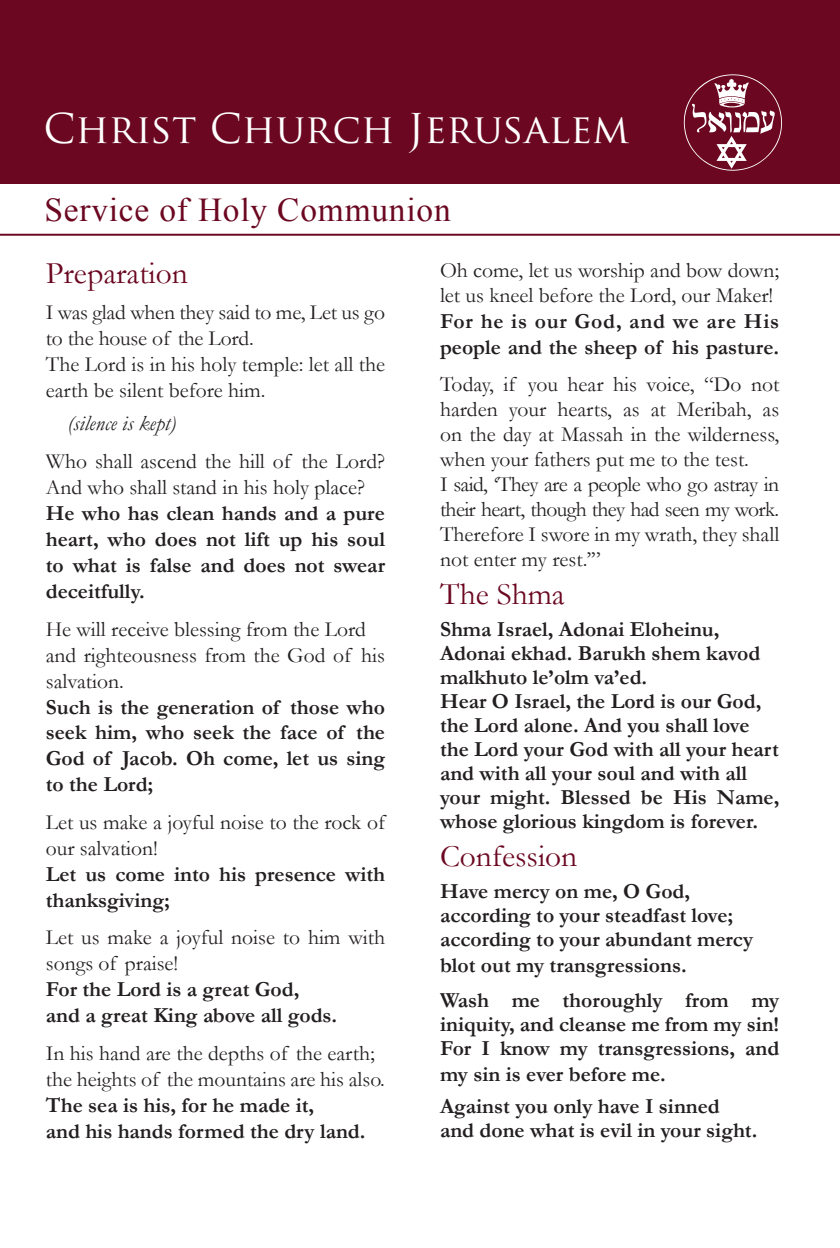
<style>
.page{position:relative;width:840px;height:1248px;background:#fff}
.page>*{position:absolute;margin:0;border:0;box-sizing:border-box;transform-origin:0 0}
.t1{font:40px "Trajan Pro";color:#fff}
.t2{font:33.4px "Times New Roman";letter-spacing:.025em;color:#6b0721}
.t3{font:31.4px "Garamond";color:#6b0721}
.t4{font:700 21.6px/25.8px "Garamond";color:#231f20}
.t5{font:21.6px/25px "Garamond";color:#231f20}
.t6{font:700 21.6px/25.8px "Garamond";letter-spacing:.04em;color:#231f20;text-align:right}
.t7{font:italic 21.6px "Garamond";color:#231f20}
</style>
<div class="page">
<div style="left:0;top:0;width:839px;height:183px;background:#6b0721"></div>
<svg style="left:683px;top:74px;width:98px;height:97px"></svg>
<hr style="left:0;top:234px;width:839px;height:2px;background:#6b0721">
<p class="t1" style="left:43px;top:103px;width:587px">CHRIST CHURCH JERUSALEM</p>
<p class="t2" style="left:44px;top:188px;width:407px">Service of Holy Communion</p>
<p class="t3" style="left:46px;top:254px;width:143px">Preparation</p>
<p class="t5" style="left:46px;top:299px;width:340px;line-height:26px">I was glad when they said to me, Let us go to the house of the Lord.</p>
<p class="t5" style="left:46px;top:351px;width:340px;line-height:26px">The Lord inis his holy temple: let all the earth be silent before him.</p>
<p class="t7" style="left:67px;top:410px;width:110px">(silence is kept(</p>
<p class="t5" style="left:301px;top:448px;width:85px">the Lord?</p>
<p class="t5" style="left:440px;top:257px;width:340px">Oh come, let us worship and bow down;</p>
<p class="t5" style="left:440px;top:283px;width:334px">let us kneel before the Lord, our Maker!</p>
<p class="t6" style="left:440px;top:308px;width:340px">For he is our God, and we are His his pasture.</p>
<p class="t4" style="left:440px;top:334px;width:223px">people and the sheep of</p>
<p class="t5" style="left:527px;top:371px;width:253px">you hear his voice, “Do not</p>
<p class="t5" style="left:440px;top:371px;width:77px">Today, if</p>
<p class="t5" style="left:676px;top:396px;width:76px">Meribah,</p>
<p class="t5" style="left:440px;top:396px;width:340px">harden<br>on the day at Massah in the wilderness, when your fathers put me to the test.</p>
<p class="t5" style="left:440px;top:471px;width:340px;text-align:justify">I said ‘, They are a people who go astray in their heart, though they had seen my work.<br>Therefore I swore in my wrath, they shall not enter my rest “‘.</p>
<p class="t3" style="left:440px;top:575px;width:126px">The Shma</p>
<p class="t4" style="left:440px;top:615px;width:281px">Shma Israel, Adonai Eloheinu,</p>
<p class="t4" style="left:440px;top:639px;width:321px">Adonai ekhad. Barukh shem kavod</p>
<p class="t4" style="left:440px;top:663px;width:208px">malkhuto le’olm va’ed.</p>
<p class="t4" style="left:440px;top:687px;width:322px">Hear O Israel, the Lord is our God,</p>
<p class="t4" style="left:440px;top:711px;width:311px">the Lord alone. And you shall love</p>
<p class="t4" style="left:440px;top:735px;width:340px">the Lord your God with all your heart</p>
<p class="t4" style="left:440px;top:759px;width:308px">and with all your soul and with all</p>
<p class="t4" style="left:716px;top:783px;width:64px">Name,</p>
<p class="t5" style="left:557px;top:396px;width:56px">hearts,</p>
<p class="t5" style="left:650px;top:396px;width:17px">at</p>
<p class="t5" style="left:508px;top:396px;width:39px">your</p>
<p class="t5" style="left:622px;top:396px;width:18px">as</p>
<p class="t5" style="left:762px;top:396px;width:18px">as</p>
<p class="t5" style="left:46px;top:448px;width:320px;line-height:26px">Who shall ascend the hill of<br>And who shall stand in his holy place?</p>
<p class="t4" style="left:46px;top:500px;width:340px;text-align:justify">He who has clean hands and a pure heart, who does not lift up his soul to what is false and does not swear deceitfully.</p>
<p class="t5" style="left:46px;top:616px;width:321px">He will receive blessing from the Lord</p>
<p class="t5" style="left:361px;top:642px;width:25px">his</p>
<p class="t5" style="left:46px;top:641px;width:306px;line-height:25.8px">and righteousness from the God of salvation.</p>
<p class="t4" style="left:290px;top:693px;width:96px">those who</p>
<p class="t4" style="left:46px;top:693px;width:235px">Such is the generation of</p>
<p class="t4" style="left:122px;top:719px;width:264px;text-indent:-76px">seek him, who seek the face of<br>Jacob. Oh come, let us sing</p>
<p class="t4" style="left:356px;top:719px;width:30px">the</p>
<p class="t4" style="left:46px;top:745px;width:109px">God of<br>to the Lord;</p>
<p class="t5" style="left:46px;top:808px;width:340px;line-height:25.8px">Let us make a joyful noise to the rock of our salvation!</p>
<p class="t4" style="left:46px;top:860px;width:340px">Let us come into his presence with thanksgiving;</p>
<p class="t5" style="left:46px;top:924px;width:340px;line-height:25.8px">Let us make a joyful noise to him with songs of praise!</p>
<p class="t4" style="left:46px;top:975px;width:255px">For the Lord is a great God,</p>
<p class="t4" style="left:46px;top:1001px;width:293px">and a great King above all gods.</p>
<p class="t5" style="left:46px;top:1039px;width:330px">In his hand are the depths of the earth;</p>
<p class="t5" style="left:46px;top:1065px;width:340px">the heights of the mountains are his also.</p>
<p class="t4" style="left:46px;top:1091px;width:270px">The sea is his, for he made ,i t</p>
<p class="t4" style="left:46px;top:1117px;width:321px">and his hands formed the dry land.</p>
<p class="t4" style="left:560px;top:783px;width:72px">Blessed</p>
<p class="t4" style="left:640px;top:783px;width:24px">be</p>
<p class="t4" style="left:490px;top:783px;width:62px">might.</p>
<p class="t4" style="left:672px;top:783px;width:35px">His</p>
<p class="t4" style="left:440px;top:784px;width:319px;line-height:24px">your<br>whose glorious kingdom is forever.</p>
<p class="t3" style="left:440px;top:836px;width:139px">Confession</p>
<p class="t4" style="left:440px;top:877px;width:251px">Have mercy on me O, God,</p>
<p class="t4" style="left:440px;top:901px;width:294px">according to your steadfast love;</p>
<p class="t4" style="left:440px;top:925px;width:314px">according to your abundant mercy</p>
<p class="t4" style="left:440px;top:951px;width:248px">blot out my transgressions.</p>
<p class="t4" style="left:751px;top:987px;width:29px">my</p>
<p class="t4" style="left:685px;top:987px;width:45px">from</p>
<p class="t4" style="left:562px;top:987px;width:102px">thoroughly</p>
<p class="t4" style="left:440px;top:988px;width:340px;line-height:24px">Wash<br>iniquity, and cleanse me from my sin!</p>
<p class="t4" style="left:744px;top:1035px;width:36px">and</p>
<p class="t4" style="left:511px;top:987px;width:30px">me</p>
<p class="t4" style="left:500px;top:1035px;width:51px">know</p>
<p class="t4" style="left:597px;top:1035px;width:138px">transgressions,</p>
<p class="t4" style="left:481px;top:1035px;width:10px">I</p>
<p class="t4" style="left:440px;top:1035px;width:227px">For<br>my sin is ever before me.</p>
<p class="t4" style="left:440px;top:1092px;width:281px">Against you only have I sinned</p>
<p class="t4" style="left:440px;top:1116px;width:318px">and done what is evil in your sight.</p>
<p class="t4" style="left:559px;top:1035px;width:29px">my</p>
</div>
